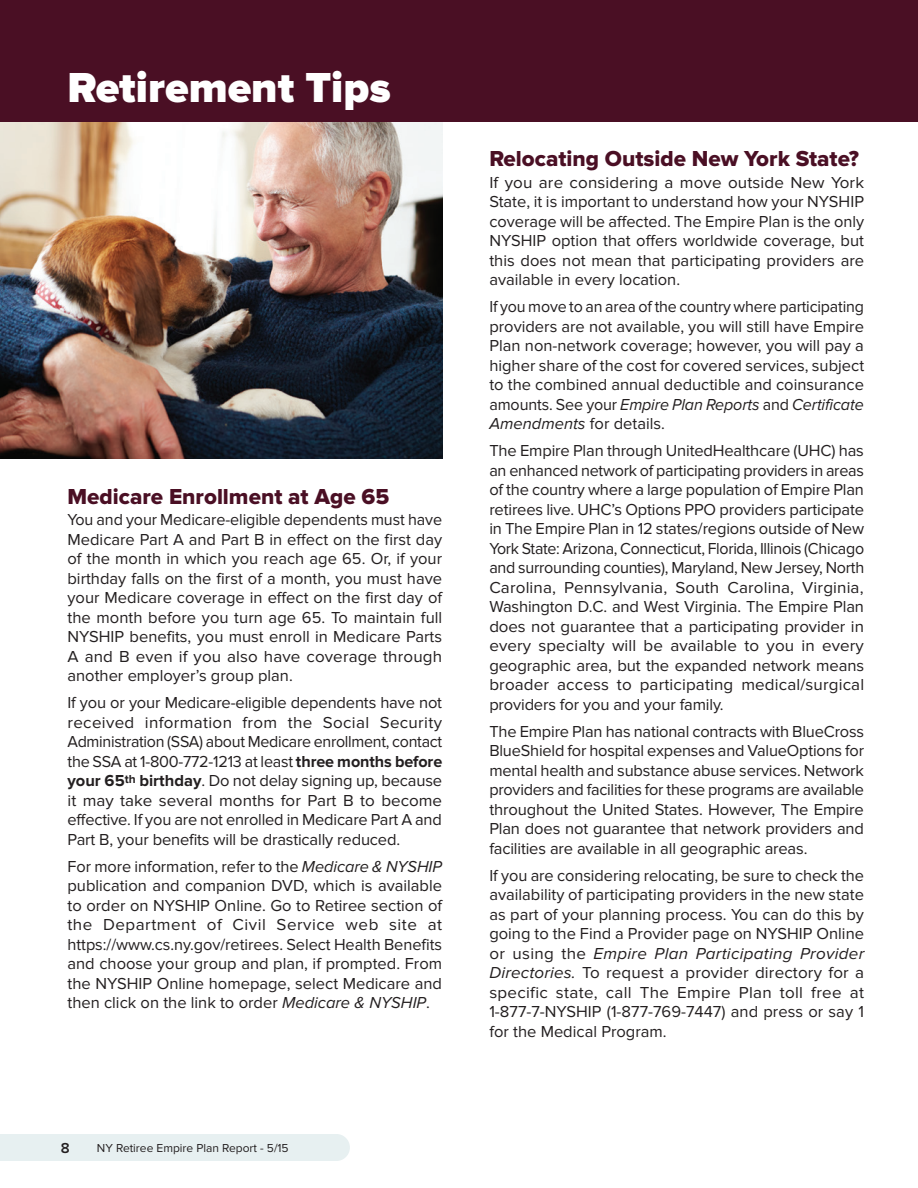
<style>
.page{position:relative;width:918px;height:1188px;background:#fff}
.page>*{position:absolute;margin:0;border:0;box-sizing:border-box;transform-origin:0 0}
.t1{font:900 43.5px "Proxima Nova";color:#fff}
.t2{font:22.5px "Proxima Nova Extrabld";color:#4a0f24}
.t3{font:16.5px/19.5px "Proxima Nova";color:#231f20;text-align:justify}
.t4{font:600 15px "Proxima Nova";color:#231f20}
.t5{font:12px "Proxima Nova";color:#231f20}
.s1{font-weight:700}
.s2{font-style:italic}
</style>
<div class="page">
<div style="left:0;top:1134px;width:336px;height:27px;background:#e7f0f1"></div>
<div style="left:323px;top:1134px;width:27px;height:27px;background:#e7f0f1;border-radius:50%"></div>
<img style="left:0;top:122px;width:442px;height:337px">
<div style="left:0;top:0;width:918px;height:122px;background:#4a0f24"></div>
<h1 class="t1" style="left:68px;top:62px;width:325px">Retirement Tips</h1>
<h2 class="t2" style="left:68px;top:483px;width:323px">Medicare Enrollment at Age 65</h2>
<p class="t3" style="left:68px;top:510px;width:376px">You and your Medicare-eligible dependents must have Medicare Part A and Part B in effect on the first day of the month in which you reach age 65. Or, if your birthday falls on the first of a month, you must have your Medicare coverage in effect on the first day of the month before you turn age 65. To maintain full NYSHIP benefits, you must enroll in Medicare Parts A and B even if you also have coverage through another employer’s group plan.</p>
<p class="t3" style="left:68px;top:693px;width:376px">If you or your Medicare-eligible dependents have not received information from the Social Security Administration (SSA) about Medicare enrollment, contact the SSA at 1-800-772-1213 at least <span class="s1">three months before your 65</span><sup>th</sup> <span class="s1">birthday</span>. Do not delay signing up, because it may take several months for Part B to become effective. If you are not enrolled in Medicare Part A and Part B, your benefits will be drastically reduced.</p>
<p class="t3" style="left:68px;top:857px;width:376px">For more information, refer to the <span class="s2">Medicare &amp; NYSHIP </span>publication and companion DVD, which is available to order on NYSHIP Online. Go to Retiree section of the Department of Civil Service web site at https://www.cs.ny.gov/retirees. Select Health Benefits and choose your group and plan, if prompted. From the NYSHIP Online homepage, select Medicare and then click on the link to order <span class="s2">Medicare &amp; NYSHIP</span>.</p>
<p class="t4" style="left:61px;top:1140px;width:10px">8</p>
<p class="t5" style="left:97px;top:1141px;width:193px">NY Retiree Empire Plan Report - 5/15</p>
<h2 class="t2" style="left:489px;top:146px;width:371px">Relocating Outside New York State?</h2>
<p class="t3" style="left:489px;top:173px;width:376px">If you are considering a move outside New York State, it is important to understand how your NYSHIP coverage will be affected. The Empire Plan is the only NYSHIP option that offers worldwide coverage, but this does not mean that participating providers are available in every location.</p>
<p class="t3" style="left:489px;top:297px;width:376px">If you move to an area of the country where participating providers are not available, you will still have Empire Plan non-network coverage; however, you will pay a higher share of the cost for covered services, subject to the combined annual deductible and coinsurance amounts. See your <span class="s2">Empire Plan Reports</span> and <span class="s2">Certificate Amendments</span> for details.</p>
<p class="t3" style="left:489px;top:441px;width:376px">The Empire Plan through UnitedHealthcare (UHC) has an enhanced network of participating providers in areas of the country where a large population of Empire Plan retirees live. UHC’s Options PPO providers participate in The Empire Plan in 12 states/regions outside of New York State: Arizona, Connecticut, Florida, Illinois (Chicago and surrounding counties), Maryland, New Jersey, North Carolina, Pennsylvania, South Carolina, Virginia, Washington D.C. and West Virginia. The Empire Plan does not guarantee that a participating provider in every specialty will be available to you in every geographic area, but the expanded network means broader access to participating medical/surgical providers for you and your family.</p>
<p class="t3" style="left:489px;top:722px;width:376px">The Empire Plan has national contracts with BlueCross BlueShield for hospital expenses and ValueOptions for mental health and substance abuse services. Network providers and facilities for these programs are available throughout the United States. However, The Empire Plan does not guarantee that network providers and facilities are available in all geographic areas.</p>
<p class="t3" style="left:489px;top:866px;width:376px">If you are considering relocating, be sure to check the availability of participating providers in the new state as part of your planning process. You can do this by going to the Find a Provider page on NYSHIP Online or using the <span class="s2">Empire Plan Participating Provider Directories.</span> To request a provider directory for a specific state, call The Empire Plan toll free at 1-877-7-NYSHIP (1-877-769-7447) and press or say 1 for the Medical Program.</p>
</div>
